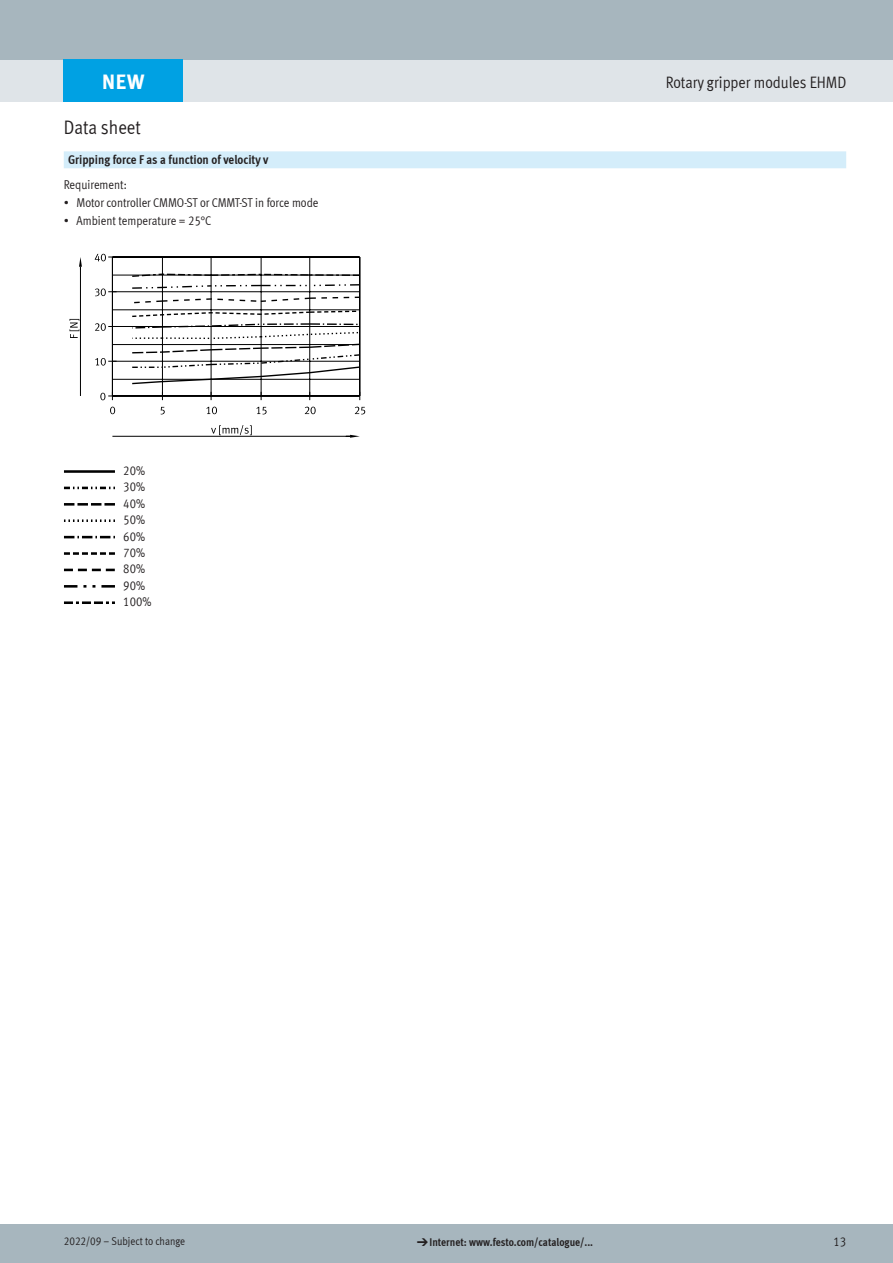
<style>
.page{position:relative;width:893px;height:1263px;background:#fff}
.page>*{position:absolute;margin:0;border:0;box-sizing:border-box;transform-origin:0 0}
.t1{font:700 21px "Meta Plus LF";color:#fff}
.t2{font:19.5px "Meta Cond LF";color:#231f20}
.t3{font:16.5px "Meta Cond LF";color:#231f20}
.t4{font:12.75px/16.4px "Meta Cond LF";color:#231f20}
.t5{font:700 12.75px "Meta Cond LF";color:#231f20}
.t6{font:700 11.25px "Meta Cond LF";color:#231f20}
.t7{font:11.25px "Meta Cond LF";color:#231f20}
.s1{font-family:"Meto Pict 182";font-weight:400}
</style>
<div class="page">
<div style="left:0;top:1225px;width:893px;height:38px;background:#a7b6be"></div>
<div style="left:0;top:60px;width:893px;height:42px;background:#dfe4e8"></div>
<div style="left:0;top:0;width:893px;height:60px;background:#a7b6be"></div>
<div style="left:64px;top:151px;width:782px;height:17px;background:#d4edfa"></div>
<svg style="left:211px;top:425px;width:41px;height:10px"></svg>
<hr style="left:112px;top:436px;width:238px;height:1px;background:#000">
<svg style="left:346px;top:435px;width:14px;height:3px"></svg>
<svg style="left:70px;top:319px;width:9px;height:19px"></svg>
<hr style="left:80px;top:267px;width:1px;height:129px;background:#000">
<svg style="left:79px;top:257px;width:3px;height:12px"></svg>
<hr style="left:112px;top:257px;width:1px;height:139px;background:#000">
<hr style="left:162px;top:257px;width:1px;height:139px;background:#000">
<hr style="left:211px;top:257px;width:1px;height:139px;background:#000">
<hr style="left:261px;top:257px;width:1px;height:139px;background:#000">
<hr style="left:309px;top:257px;width:1px;height:139px;background:#000">
<hr style="left:359px;top:257px;width:1px;height:139px;background:#000">
<hr style="left:112px;top:361px;width:248px;height:1px;background:#000">
<hr style="left:112px;top:326px;width:248px;height:1px;background:#000">
<hr style="left:112px;top:291px;width:248px;height:1px;background:#000">
<hr style="left:112px;top:257px;width:248px;height:1px;background:#000">
<hr style="left:112px;top:396px;width:248px;height:1px;background:#000">
<hr style="left:112px;top:344px;width:248px;height:1px;background:#000">
<hr style="left:112px;top:310px;width:248px;height:1px;background:#000">
<hr style="left:112px;top:275px;width:248px;height:1px;background:#000">
<hr style="left:112px;top:379px;width:248px;height:1px;background:#000">
<svg style="left:110px;top:407px;width:5px;height:7px"></svg>
<svg style="left:161px;top:407px;width:4px;height:7px"></svg>
<svg style="left:206px;top:407px;width:11px;height:7px"></svg>
<svg style="left:256px;top:407px;width:11px;height:7px"></svg>
<svg style="left:305px;top:407px;width:11px;height:7px"></svg>
<svg style="left:355px;top:407px;width:10px;height:7px"></svg>
<svg style="left:95px;top:358px;width:22px;height:8px"></svg>
<svg style="left:95px;top:323px;width:17px;height:8px"></svg>
<svg style="left:95px;top:288px;width:22px;height:8px"></svg>
<svg style="left:95px;top:254px;width:22px;height:7px"></svg>
<svg style="left:100px;top:392px;width:17px;height:8px"></svg>
<svg style="left:131px;top:310px;width:230px;height:75px"></svg>
<svg style="left:134px;top:296px;width:227px;height:8px"></svg>
<svg style="left:131px;top:273px;width:230px;height:16px"></svg>
<hr style="left:64px;top:470px;width:51px;height:3px;background:#000">
<svg style="left:64px;top:487px;width:51px;height:2px"></svg>
<svg style="left:64px;top:503px;width:51px;height:3px"></svg>
<svg style="left:64px;top:519px;width:51px;height:3px"></svg>
<svg style="left:64px;top:536px;width:51px;height:2px"></svg>
<svg style="left:64px;top:552px;width:51px;height:3px"></svg>
<svg style="left:64px;top:569px;width:51px;height:2px"></svg>
<svg style="left:64px;top:585px;width:51px;height:3px"></svg>
<svg style="left:64px;top:601px;width:51px;height:3px"></svg>
<div style="left:64px;top:60px;width:119px;height:42px;background:#00a1e3"></div>
<h1 class="t1" style="left:102px;top:68px;width:44px">NEW</h1>
<h2 class="t2" style="left:64px;top:116px;width:79px">Data sheet</h2>
<p class="t5" style="left:68px;top:151px;width:202px">Gripping force F as a function of velocity v</p>
<p class="t4" style="left:64px;top:176px;width:65px">Requirement:</p>
<p class="t4" style="left:64px;top:194px;width:256px">• Motor controller CMMO-ST or CMMT-ST in force mode</p>
<p class="t4" style="left:64px;top:212px;width:149px">• Ambient temperature = 25°C</p>
<p class="t4" style="left:123px;top:462px;width:30px">20%<br>30%<br>40%<br>50%<br>60%<br>70%<br>80%<br>90%<br>100%</p>
<p class="t3" style="left:666px;top:72px;width:182px">Rotary gripper modules EHMD</p>
<p class="t7" style="left:64px;top:1234px;width:123px">2022/09 – Subject to change</p>
<p class="t6" style="left:417px;top:1235px;width:178px"><span class="s1">d</span>Internet: www.festo.com/catalogue/...</p>
<p class="t4" style="left:833px;top:1233px;width:14px">13</p>
</div>
